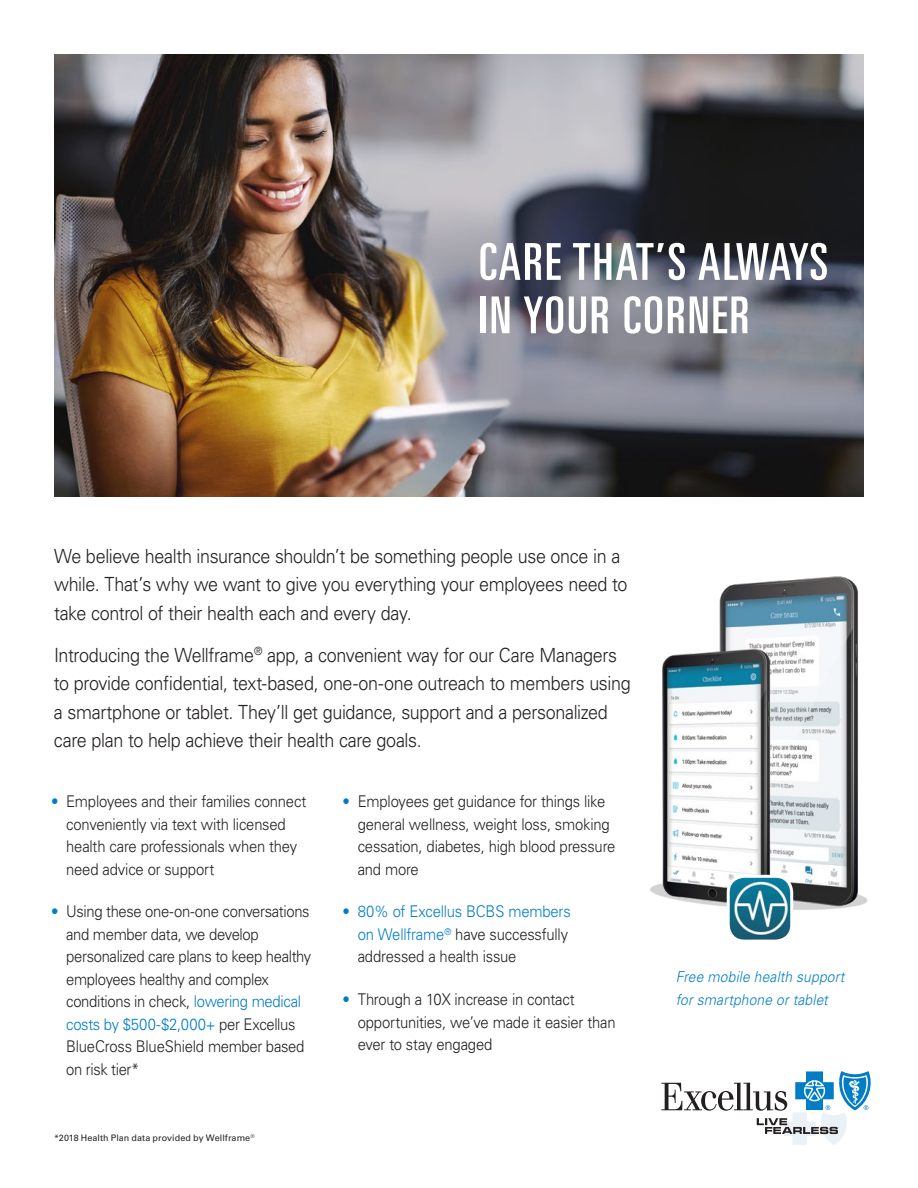
<style>
.page{position:relative;width:918px;height:1188px;background:#fff}
.page>*{position:absolute;margin:0;border:0;box-sizing:border-box;transform-origin:0 0}
.t1{font:ultra-condensed 51px/53.4px "Univers LT Std";letter-spacing:.04em;color:#fff}
.t2{font:300 19.5px/28.5px "Univers LT Std";letter-spacing:-.02em;color:#231f20;scale:.92 1}
.t3{font:300 16.2px/22.5px "Univers LT Std";letter-spacing:-.015em;color:#231f20;scale:.92 1}
.t4{font:italic 300 15px/22.5px "Univers LT Std";letter-spacing:.01em;color:#007dc5;scale:.92 1}
.t5{font:9px "Univers LT Std";letter-spacing:.005em;color:#231f20}
.s1{color:#007dc5}
</style>
<div class="page">
<img style="left:54px;top:54px;width:810px;height:443px">
<svg style="left:661px;top:1071px;width:210px;height:74px"></svg>
<img style="left:650px;top:576px;width:218px;height:334px">
<img style="left:728px;top:876px;width:64px;height:63px">
<div style="left:727px;top:875px;width:66px;height:68px;border:3px solid #fff;border-radius:16px"></div>
<h1 class="t1" style="left:479px;top:235px;width:351px">CARE THAT’S ALWAYS<br>IN YOUR CORNER</h1>
<p class="t2" style="left:54px;top:542px;width:625px">We believe health insurance shouldn’t be something people use once in a while. That’s why we want to give you everything your employees need to take control of their health each and every day.</p>
<p class="t2" style="left:54px;top:641px;width:628px">Introducing the Wellframe<sup>®</sup> app, a convenient way for our Care Managers to provide confidential, text-based, one-on-one outreach to members using a smartphone or tablet. They’ll get guidance, support and a personalized care plan to help achieve their health care goals.</p>
<p class="t3" style="left:66px;top:790px;width:263px;text-indent:-15px"><span class="s1">•</span> Employees and their families connect conveniently via text with licensed health care professionals when they need advice or support</p>
<p class="t3" style="left:66px;top:900px;width:268px;text-indent:-15px"><span class="s1">•</span> Using these one-on-one conversations and member data, we develop personalized care plans to keep healthy employees healthy and complex conditions in check, <span class="s1">lowering medical costs by $500-$2,000+</span> per Excellus<br>BlueCross BlueShield member based on risk tier*</p>
<p class="t5" style="left:54px;top:1132px;width:202px">*2018 Health Plan data provided by Wellframe<sup>®</sup></p>
<p class="t3" style="left:358px;top:790px;width:282px;text-indent:-15px"><span class="s1">•</span> Employees get guidance for things like general wellness, weight loss, smoking cessation, diabetes, high blood pressure and more</p>
<p class="t3" style="left:358px;top:900px;width:233px;text-indent:-15px"><span class="s1">• 80% of Excellus BCBS members on Wellframe</span><sup>®</sup> have successfully addressed a health issue</p>
<p class="t3" style="left:358px;top:988px;width:282px;text-indent:-15px"><span class="s1">•</span> Through a 10X increase in contact opportunities, we’ve made it easier than ever to stay engaged</p>
<p class="t4" style="left:676px;top:966px;width:185px">Free mobile health support for smartphone or tablet</p>
</div>
